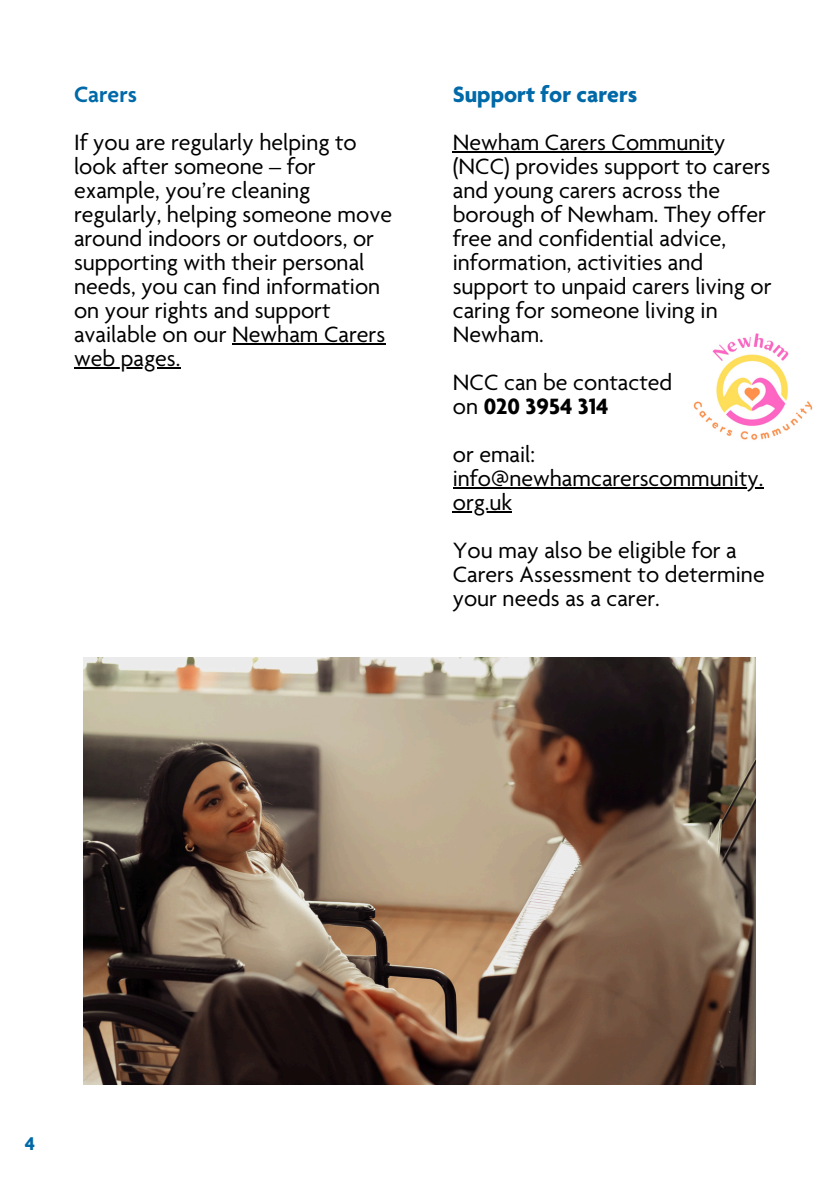
<style>
.page{position:relative;width:839px;height:1191px;background:#fff}
.page>*{position:absolute;margin:0;border:0;box-sizing:border-box;transform-origin:0 0}
.t1{font:24px/24px "Agenda";color:#000}
.t2{font:700 24px "Agenda";color:#0069a8}
.t3{font:600 24px "Agenda";color:#0069a8}
.t4{font:700 20px "Agenda";color:#0069a8}
.s1{font-weight:700}
</style>
<div class="page">
<img style="left:84px;top:657px;width:671px;height:428px">
<hr style="left:453px;top:152px;width:261px;height:1px;background:#000">
<hr style="left:453px;top:488px;width:310px;height:1px;background:#000">
<hr style="left:453px;top:511px;width:59px;height:2px;background:#000">
<img style="left:693px;top:333px;width:120px;height:107px">
<hr style="left:232px;top:344px;width:153px;height:1px;background:#000">
<hr style="left:74px;top:368px;width:106px;height:1px;background:#000">
<p class="t3" style="left:74px;top:85px;width:64px">Carers</p>
<p class="t1" style="left:74px;top:133px;width:319px">If you are regularly helping to look after someone – for example, you’re cleaning regularly, helping someone move around indoors or outdoors, or supporting with their personal needs, you can find information on your rights and support available on our Newham Carers web pages.</p>
<p class="t2" style="left:453px;top:85px;width:186px">Support for carers</p>
<p class="t1" style="left:453px;top:133px;width:320px">Newham Carers Community (NCC) provides support to carers and young carers across the borough of Newham. They offer free and confidential advice, information, activities and support to unpaid carers living or caring for someone living in<br>Newham.</p>
<p class="t1" style="left:453px;top:373px;width:221px">NCC can be contacted on <span class="s1">020 3954 314</span></p>
<p class="t1" style="left:453px;top:445px;width:312px">or email: info@newhamcarerscommunity. org.uk</p>
<p class="t1" style="left:453px;top:541px;width:313px">You may also be eligible for a<br>Carers Assessment to determine your needs as a carer.</p>
<p class="t4" style="left:25px;top:1135px;width:12px">4</p>
</div>
